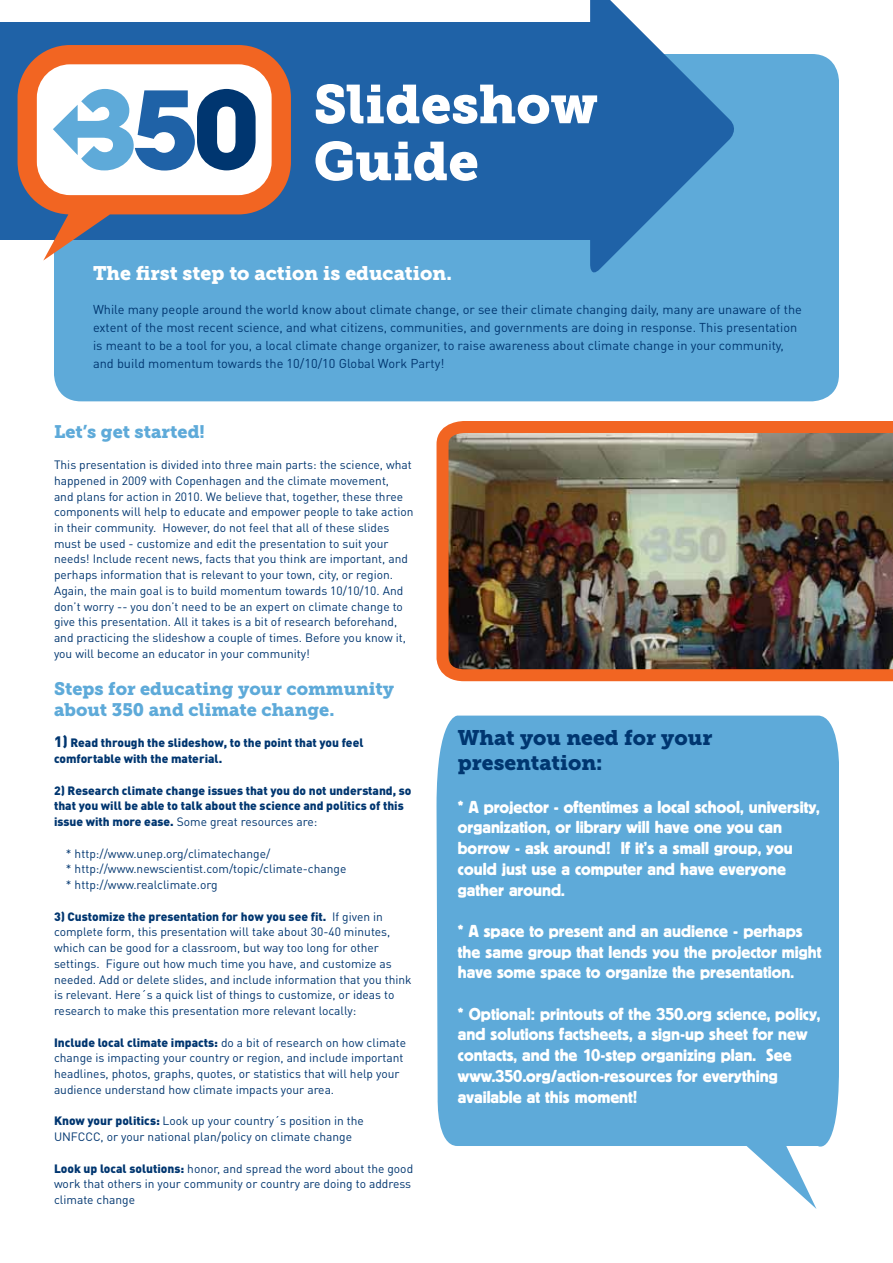
<style>
.page{position:relative;width:893px;height:1263px;background:#fff}
.page>*{position:absolute;margin:0;border:0;box-sizing:border-box;transform-origin:0 0}
.t1{font:54px/57px "Museo Slab 900";color:#fff}
.t2{font:21px/25.2px "Museo Slab 900";color:#003670}
.t3{font:19.5px "Museo Slab 900";color:#fff}
.t4{font:18px/21px "Museo Slab 900";color:#5eaad9}
.t5{font:17.25px/20.7px "Block BE";color:#fff}
.t6{font:12.75px/18px "DIN";color:#003670}
.t7{font:12px/15.8px "DIN";color:#003670}
.t8{font:900 12px/15.8px "DIN";color:#003670}
.s1{font-size:15px}
.s2{font-weight:400}
.s3{font-weight:900}
</style>
<div class="page">
<svg style="left:436px;top:716px;width:403px;height:493px;background:#72b4dd"></svg>
<div style="left:54px;top:54px;width:785px;height:347px;background:#5eaad9;border-radius:27px"></div>
<div style="left:0;top:23px;width:608px;height:217px;background:#1f62a7"></div>
<svg style="left:590px;top:0;width:144px;height:273px"></svg>
<div style="left:18px;top:45px;width:273px;height:169px;background:#f26522;border-radius:52px"></div>
<div style="left:37px;top:64px;width:235px;height:131px;background:#fff;border-radius:33px"></div>
<svg style="left:53px;top:89px;width:203px;height:82px"></svg>
<img style="left:436px;top:421px;width:457px;height:261px">
<h1 class="t1" style="left:314px;top:76px;width:286px">Slideshow<br>Guide</h1>
<h3 class="t3" style="left:93px;top:262px;width:360px">The first step to action is education.</h3>
<p class="t6" style="left:93px;top:300px;width:710px">While many people around the world know about climate change, or see their climate changing daily, many are unaware of the extent of the most recent science, and what citizens, communities, and governments are doing in response. This presentation is meant to be a tool for you, a local climate change organizer, to raise awareness about climate change in your community, and build momentum towards the 10/10/10 Global Work Party!</p>
<h3 class="t4" style="left:54px;top:421px;width:152px">Let’s get started!</h3>
<p class="t7" style="left:54px;top:457px;width:361px">This presentation is divided into three main parts: the science, what happened in 2009 with Copenhagen and the climate movement,<br>and plans for action in 2010. We believe that, together, these three components will help to educate and empower people to take action in their community. However, do not feel that all of these slides must be used - customize and edit the presentation to suit your needs! Include recent news, facts that you think are important, and perhaps information that is relevant to your town, city, or region.<br>Again, the main goal is to build momentum towards 10/10/10. And don’t worry -- you don’t need to be an expert on climate change to give this presentation. All it takes is a bit of research beforehand, and practicing the slideshow a couple of times. Before you know it, you will become an educator in your community!</p>
<h3 class="t4" style="left:54px;top:678px;width:342px">Steps for educating your community about 350 and climate change.</h3>
<p class="t8" style="left:54px;top:735px;width:311px"><span class="s1">1)</span> Read through the slideshow, to the point that you feel comfortable with the material.</p>
<p class="t8" style="left:54px;top:782px;width:359px">2) Research climate change issues that you do not understand, so that you will be able to talk about the science and politics of this issue with more ease. <span class="s2">Some great resources are:</span></p>
<p class="t7" style="left:66px;top:845px;width:282px">* http://www.unep.org/climatechange/<br>* http://www.newscientist.com/topic/climate-change * http://www.realclimate.org</p>
<p class="t7" style="left:54px;top:908px;width:359px"><span class="s3">3) Customize the presentation for how you see fit.</span> If given in complete form, this presentation will take about 30-40 minutes, which can be good for a classroom, but way too long for other settings. Figure out how much time you have, and customize as needed. Add or delete slides, and include information that you think is relevant. Here´s a quick list of things to customize, or ideas to research to make this presentation more relevant locally:</p>
<p class="t7" style="left:54px;top:1034px;width:354px"><span class="s3">Include local climate impacts:</span> do a bit of research on how climate change is impacting your country or region, and include important headlines, photos, graphs, quotes, or statistics that will help your audience understand how climate impacts your area.</p>
<p class="t7" style="left:54px;top:1113px;width:311px"><span class="s3">Know your politics:</span> Look up your country´s position in the<br>UNFCCC, or your national plan/policy on climate change</p>
<p class="t7" style="left:54px;top:1160px;width:361px"><span class="s3">Look up local solutions:</span> honor, and spread the word about the good work that others in your community or country are doing to address climate change</p>
<h2 class="t2" style="left:458px;top:725px;width:256px">What you need for your presentation:</h2>
<h3 class="t5" style="left:458px;top:796px;width:363px">* A projector - oftentimes a local school, university, organization, or library will have one you can borrow - ask around! If it’s a small group, you could just use a computer and have everyone gather around.</h3>
<h3 class="t5" style="left:458px;top:920px;width:365px">* A space to present and an audience - perhaps the same group that lends you the projector might have some space to organize the presentation.</h3>
<h3 class="t5" style="left:458px;top:1003px;width:364px">* Optional: printouts of the 350.org science, policy, and solutions factsheets, a sign-up sheet for new contacts, and the 10-step organizing plan. See www.350.org/action-resources for everything available at this moment!</h3>
</div>
